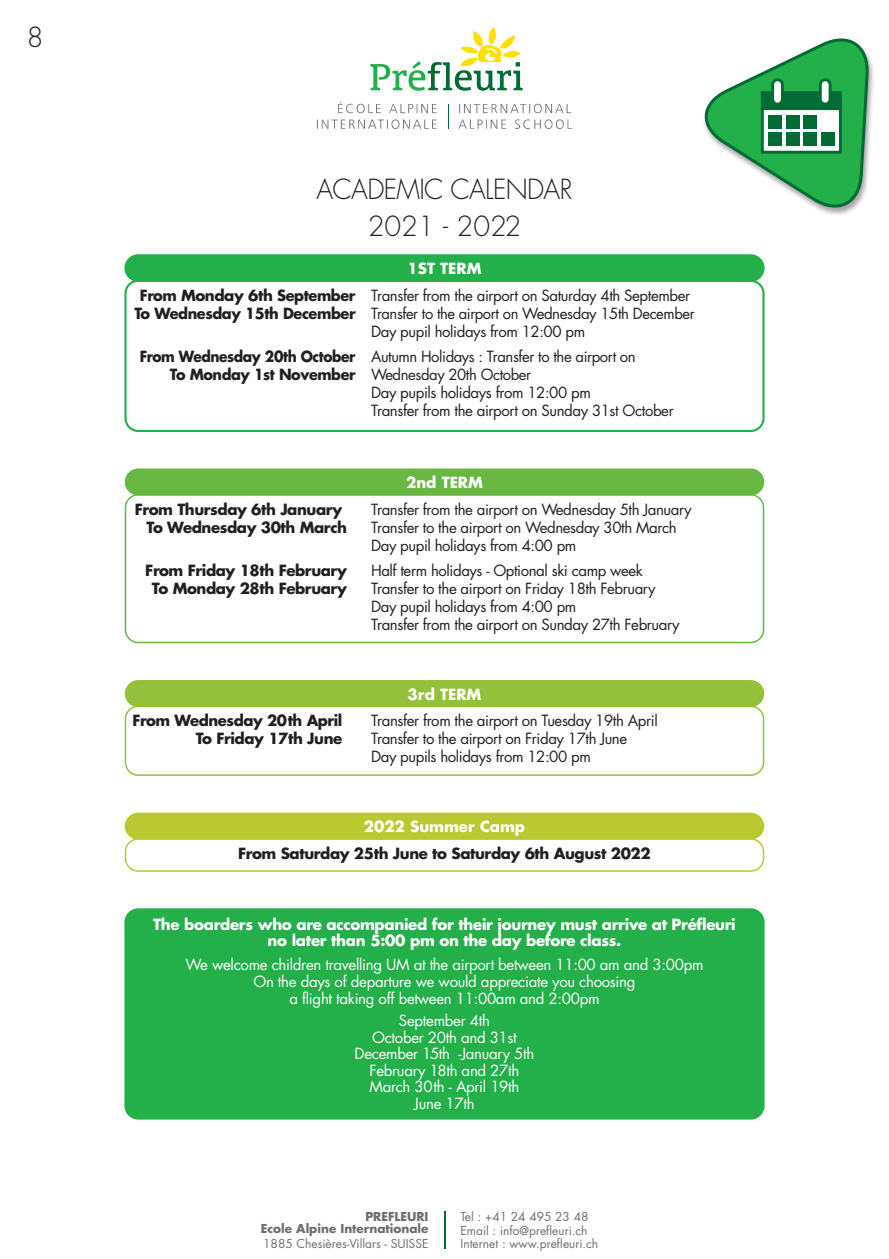
<style>
.page{position:relative;width:889px;height:1259px;background:#fff}
.page>*{position:absolute;margin:0;border:0;box-sizing:border-box;transform-origin:0 0}
.t1{font:300 27px/37.5px "Futura";letter-spacing:-.025em;color:#221f1f;text-align:center}
.t2{font:15px/18px "Futura";letter-spacing:-.03em;color:#221f1f}
.t3{font:15px/16.5px "Futura";letter-spacing:-.02em;color:#fff;text-align:center}
.t4{font:700 15px "Futura";letter-spacing:-.03em;color:#221f1f}
.t5{font:700 15px/16.5px "Futura";letter-spacing:-.02em;color:#fff;text-align:center}
.t6{font:700 15px "Futura";color:#fff}
.t7{font:12px/13.5px "Futura";color:#6c6e70}
.t8{font:700 12px/12px "Futura";color:#6c6e70;text-align:right}
.s1{font-weight:700;color:#fff}
.s2{font-weight:700}
</style>
<div class="page">
<div style="left:125px;top:813px;width:638px;height:26px;background:#bac931;border-radius:13px"></div>
<div style="left:125px;top:812px;width:639px;height:27px;border:2px solid #bac931;border-radius:13px"></div>
<div style="left:125px;top:838px;width:639px;height:34px;border:2px solid #bac931;border-radius:13px"></div>
<div style="left:125px;top:909px;width:638px;height:209px;background:#23af49;border-radius:13px"></div>
<div style="left:124px;top:908px;width:640px;height:211px;border:2px solid #23af49;border-radius:13px"></div>
<div style="left:125px;top:255px;width:638px;height:26px;background:#23af49;border-radius:13px"></div>
<div style="left:124px;top:254px;width:640px;height:28px;border:2px solid #23af49;border-radius:13px"></div>
<div style="left:124px;top:280px;width:640px;height:152px;border:2px solid #23af49;border-radius:13px"></div>
<div style="left:125px;top:469px;width:638px;height:26px;background:#69b743;border-radius:13px"></div>
<div style="left:125px;top:468px;width:639px;height:27px;border:2px solid #69b743;border-radius:13px"></div>
<div style="left:125px;top:494px;width:639px;height:149px;border:2px solid #69b743;border-radius:13px"></div>
<div style="left:125px;top:681px;width:638px;height:25px;background:#94c03b;border-radius:13px"></div>
<div style="left:125px;top:680px;width:639px;height:27px;border:2px solid #94c03b;border-radius:13px"></div>
<div style="left:125px;top:705px;width:639px;height:71px;border:2px solid #94c03b;border-radius:13px"></div>
<hr style="left:444px;top:1211px;width:1px;height:37px;background:#006b35">
<svg style="left:370px;top:27px;width:153px;height:64px"></svg>
<svg style="left:317px;top:102px;width:119px;height:27px"></svg>
<svg style="left:458px;top:104px;width:114px;height:25px"></svg>
<svg style="left:448px;top:104px;width:1px;height:25px"></svg>
<img style="left:870px;top:58px;width:4px;height:75px">
<svg style="left:704px;top:38px;width:166px;height:177px"></svg>
<svg style="left:761px;top:110px;width:80px;height:44px"></svg>
<div style="left:768px;top:115px;width:13px;height:13px;background:#006b35"></div>
<div style="left:786px;top:115px;width:13px;height:13px;background:#006b35"></div>
<div style="left:803px;top:115px;width:13px;height:13px;background:#006b35"></div>
<div style="left:768px;top:133px;width:13px;height:13px;background:#006b35"></div>
<div style="left:786px;top:133px;width:13px;height:13px;background:#006b35"></div>
<div style="left:803px;top:133px;width:13px;height:13px;background:#006b35"></div>
<div style="left:821px;top:133px;width:13px;height:13px;background:#006b35"></div>
<div style="left:761px;top:91px;width:80px;height:19px;background:#006b35"></div>
<div style="left:772px;top:80px;width:10px;height:24px;background:#fff;border-radius:5px"></div>
<div style="left:771px;top:78px;width:13px;height:28px;border:3px solid #006b35;border-radius:5px"></div>
<div style="left:820px;top:80px;width:10px;height:24px;background:#fff;border-radius:5px"></div>
<div style="left:819px;top:78px;width:12px;height:28px;border:3px solid #006b35;border-radius:5px"></div>
<h1 class="t1" style="left:26px;top:19px;width:18px">8</h1>
<h1 class="t1" style="left:316px;top:171px;width:257px">ACADEMIC CALENDAR<br>2021 - 2022</h1>
<p class="t2" style="left:140px;top:256px;width:552px;line-height:26.7px;text-indent:268px"><span class="s1">1ST TERM<br></span><span class="s2">From Monday 6th September</span> Transfer from the airport on Saturday 4th September</p>
<p class="t2" style="left:371px;top:305px;width:325px;text-indent:-237px"><span class="s2">To Wednesday 15th December</span> Transfer to the airport on Wednesday 15th December<br>Day pupil holidays from 12:00 pm</p>
<p class="t2" style="left:140px;top:349px;width:497px"><span class="s2">From Wednesday 20th October</span> Autumn Holidays : Transfer to the airport on</p>
<p class="t2" style="left:170px;top:367px;width:363px"><span class="s2">To Monday 1st November</span> Wednesday 20th October</p>
<p class="t2" style="left:371px;top:385px;width:221px">Day pupils holidays from 12:00 pm</p>
<p class="t2" style="left:371px;top:403px;width:304px">Transfer from the airport on Sunday 31st October</p>
<p class="t5" style="left:406px;top:475px;width:78px">2nd TERM</p>
<p class="t4" style="left:135px;top:502px;width:209px">From Thursday 6th January</p>
<p class="t2" style="left:371px;top:501px;width:322px">Transfer from the airport on Wednesday 5th January</p>
<p class="t4" style="left:147px;top:520px;width:202px">To Wednesday 30th March</p>
<p class="t2" style="left:371px;top:519px;width:307px">Transfer to the airport on Wednesday 30th March<br>Day pupil holidays from 4:00 pm</p>
<p class="t4" style="left:145px;top:563px;width:203px">From Friday 18th February</p>
<p class="t2" style="left:371px;top:563px;width:273px">Half term holidays - Optional ski camp week</p>
<p class="t4" style="left:152px;top:581px;width:197px">To Monday 28th February</p>
<p class="t2" style="left:371px;top:581px;width:310px">Transfer to the airport on Friday 18th February<br>Day pupil holidays from 4:00 pm<br>Transfer from the airport on Sunday 27th February</p>
<p class="t5" style="left:408px;top:687px;width:75px">3rd TERM</p>
<p class="t4" style="left:132px;top:713px;width:211px">From Wednesday 20th April</p>
<p class="t2" style="left:371px;top:713px;width:288px">Transfer from the airport on Tuesday 19th April</p>
<p class="t4" style="left:196px;top:731px;width:148px">To Friday 17th June</p>
<p class="t2" style="left:371px;top:731px;width:258px">Transfer to the airport on Friday 17th June<br>Day pupils holidays from 12:00 pm</p>
<p class="t6" style="left:364px;top:819px;width:163px">2022 Summer Camp</p>
<p class="t4" style="left:238px;top:846px;width:414px">From Saturday 25th June to Saturday 6th August 2022</p>
<p class="t5" style="left:153px;top:917px;width:584px">The boarders who are accompanied for their journey must arrive at Préfleuri no later than 5:00 pm on the day before class.</p>
<p class="t3" style="left:186px;top:958px;width:519px">We welcome children travelling UM at the airport between 11:00 am and 3:00pm<br>On the days of departure we would appreciate you choosing<br>a flight taking off between 11:00am and 2:00pm</p>
<p class="t3" style="left:354px;top:1013px;width:181px">September 4th<br>October 20th and 31st<br>December 15th -January 5th<br>February 18th and 27th<br>March 30th - April 19th<br>June 17th</p>
<p class="t8" style="left:261px;top:1211px;width:169px">PREFLEURI<br>Ecole Alpine Internationale</p>
<p class="t7" style="left:263px;top:1238px;width:167px">1885 Chesières-Villars - SUISSE</p>
<p class="t7" style="left:460px;top:1211px;width:139px">Tel : +41 24 495 23 48<br>Email : info@prefleuri.ch<br>Internet : www.prefleuri.ch</p>
</div>
